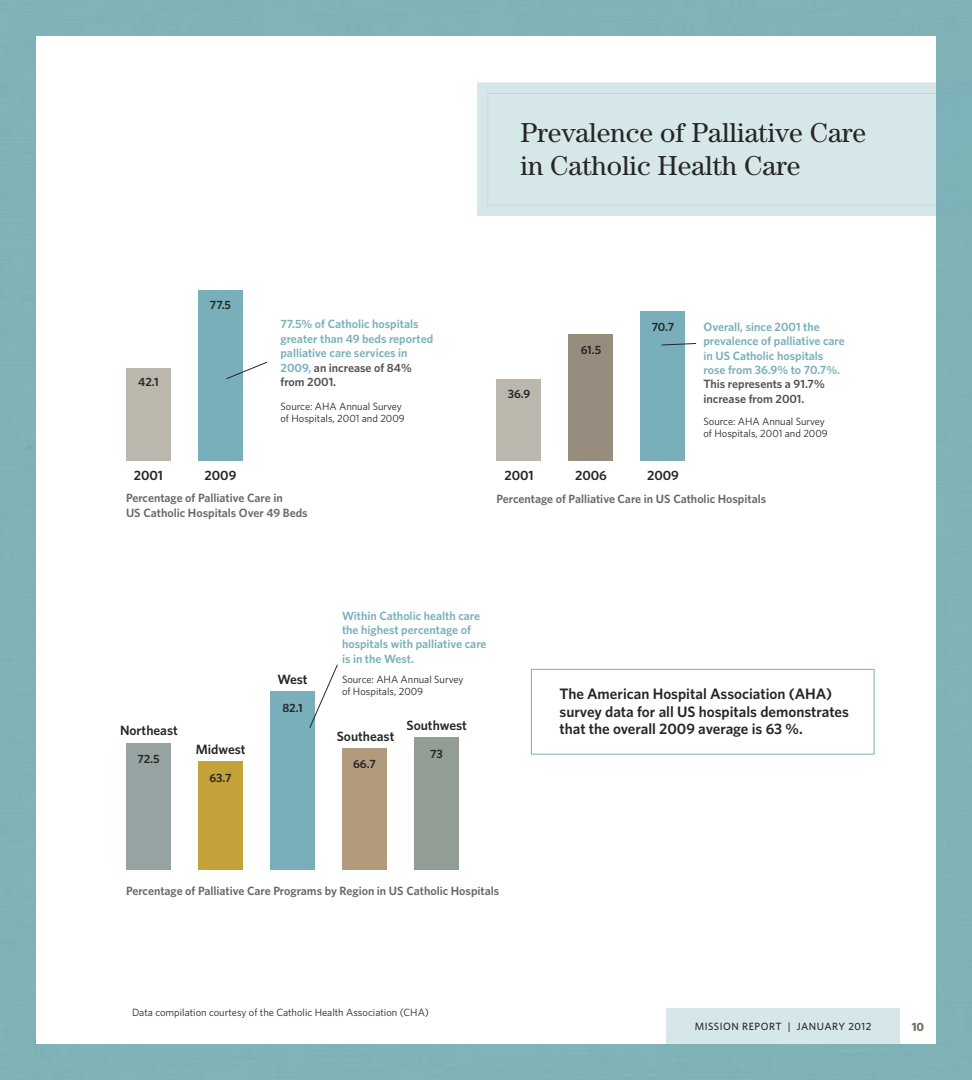
<style>
.page{position:relative;width:972px;height:1080px;background:#fff}
.page>*{position:absolute;margin:0;border:0;box-sizing:border-box;transform-origin:0 0}
.t1{font:27.45px/33px "Century";color:#272627}
.t2{font:600 15.15px/17.9px "Whitney";color:#272627}
.t3{font:600 13.5px "Whitney";color:#272627}
.t4{font:600 12px/14.4px "Whitney";color:#78afba}
.t5{font:600 12px/14.4px "Whitney";color:#686768}
.t6{font:600 12px "Whitney";color:#272627}
.t7{font:600 12px/14.4px "Whitney";color:#525152}
.t8{font:700 12px "Whitney";color:#716d61}
.t9{font:10.5px/12.6px "Whitney";color:#272627}
.t10{font:500 10.5px "Whitney";letter-spacing:.05em;color:#272627}
.s1{color:#525152}
</style>
<div class="page">
<div style="left:666px;top:1008px;width:234px;height:36px;background:#d6e7ea"></div>
<div style="left:936px;top:82px;width:36px;height:134px;background:#7db2b8"></div>
<div style="left:477px;top:82px;width:459px;height:134px;background:#d6e7ea"></div>
<div style="left:126px;top:368px;width:45px;height:93px;background:#bbb7ac"></div>
<div style="left:198px;top:290px;width:45px;height:171px;background:#78afba"></div>
<svg style="left:226px;top:361px;width:41px;height:18px"></svg>
<div style="left:496px;top:380px;width:46px;height:81px;background:#bbb7ac"></div>
<div style="left:568px;top:334px;width:46px;height:127px;background:#968d7f"></div>
<div style="left:640px;top:311px;width:46px;height:150px;background:#78afba"></div>
<svg style="left:661px;top:343px;width:35px;height:3px"></svg>
<div style="left:126px;top:743px;width:45px;height:127px;background:#96a3a2"></div>
<div style="left:198px;top:761px;width:45px;height:109px;background:#c3a239"></div>
<div style="left:270px;top:692px;width:45px;height:178px;background:#78afba"></div>
<div style="left:342px;top:749px;width:45px;height:121px;background:#b19b7c"></div>
<div style="left:414px;top:738px;width:45px;height:132px;background:#929d95"></div>
<svg style="left:309px;top:664px;width:29px;height:64px"></svg>
<div style="left:531px;top:669px;width:343px;height:85px;border:1px solid #78afba"></div>
<img style="left:936px;top:205px;width:36px;height:1px">
<img style="left:936px;top:93px;width:36px;height:1px">
<div style="left:488px;top:93px;width:448px;height:113px;background:#d6e7ea"></div>
<h1 class="t1" style="left:520px;top:118px;width:347px">Prevalence of Palliative Care in Catholic Health Care</h1>
<p class="t6" style="left:138px;top:377px;width:22px">42.1</p>
<p class="t6" style="left:210px;top:301px;width:23px">77.5</p>
<p class="t4" style="left:280px;top:318px;width:154px">77.5% of Catholic hospitals greater than 49 beds reported palliative care services in<br>2009, <span class="s1">an increase of 84% from 2001.</span></p>
<p class="t9" style="left:280px;top:401px;width:126px">Source: AHA Annual Survey of Hospitals, 2001 and 2009</p>
<p class="t3" style="left:134px;top:470px;width:31px">2001</p>
<p class="t3" style="left:205px;top:470px;width:33px">2009</p>
<p class="t5" style="left:126px;top:492px;width:183px">Percentage of Palliative Care in<br>US Catholic Hospitals Over 49 Beds</p>
<p class="t6" style="left:508px;top:390px;width:24px">36.9</p>
<p class="t6" style="left:581px;top:346px;width:22px">61.5</p>
<p class="t6" style="left:652px;top:323px;width:24px">70.7</p>
<p class="t4" style="left:704px;top:321px;width:143px">Overall, since 2001 the prevalence of palliative care in US Catholic hospitals rose from 36.9% to 70.7%.</p>
<p class="t7" style="left:704px;top:378px;width:123px">This represents a 91.7% increase from 2001.</p>
<p class="t9" style="left:703px;top:416px;width:126px">Source: AHA Annual Survey of Hospitals, 2001 and 2009</p>
<p class="t3" style="left:504px;top:470px;width:31px">2001</p>
<p class="t3" style="left:575px;top:470px;width:33px">2006</p>
<p class="t3" style="left:647px;top:470px;width:33px">2009</p>
<p class="t5" style="left:496px;top:493px;width:271px">Percentage of Palliative Care in US Catholic Hospitals</p>
<p class="t3" style="left:120px;top:726px;width:59px">Northeast</p>
<p class="t6" style="left:137px;top:754px;width:24px">72.5</p>
<p class="t3" style="left:196px;top:745px;width:51px">Midwest</p>
<p class="t6" style="left:209px;top:773px;width:24px">63.7</p>
<p class="t3" style="left:277px;top:674px;width:32px">West</p>
<p class="t6" style="left:282px;top:703px;width:22px">82.1</p>
<p class="t4" style="left:342px;top:609px;width:146px">Within Catholic health care the highest percentage of hospitals with palliative care is in the West.</p>
<p class="t9" style="left:342px;top:674px;width:123px">Source: AHA Annual Survey of Hospitals, 2009</p>
<p class="t3" style="left:337px;top:731px;width:59px">Southeast</p>
<p class="t6" style="left:353px;top:760px;width:24px">66.7</p>
<p class="t3" style="left:406px;top:721px;width:62px">Southwest</p>
<p class="t6" style="left:430px;top:750px;width:14px">73</p>
<p class="t2" style="left:560px;top:686px;width:291px">The American Hospital Association (AHA) survey data for all US hospitals demonstrates that the overall 2009 average is 63 %.</p>
<p class="t5" style="left:126px;top:885px;width:375px">Percentage of Palliative Care Programs by Region in US Catholic Hospitals</p>
<p class="t9" style="left:132px;top:1007px;width:298px">Data compilation courtesy of the Catholic Health Association (CHA)</p>
<p class="t10" style="left:695px;top:1023px;width:178px">MISSION REPORT | JANUARY 2012</p>
<p class="t8" style="left:912px;top:1023px;width:14px">10</p>
</div>
